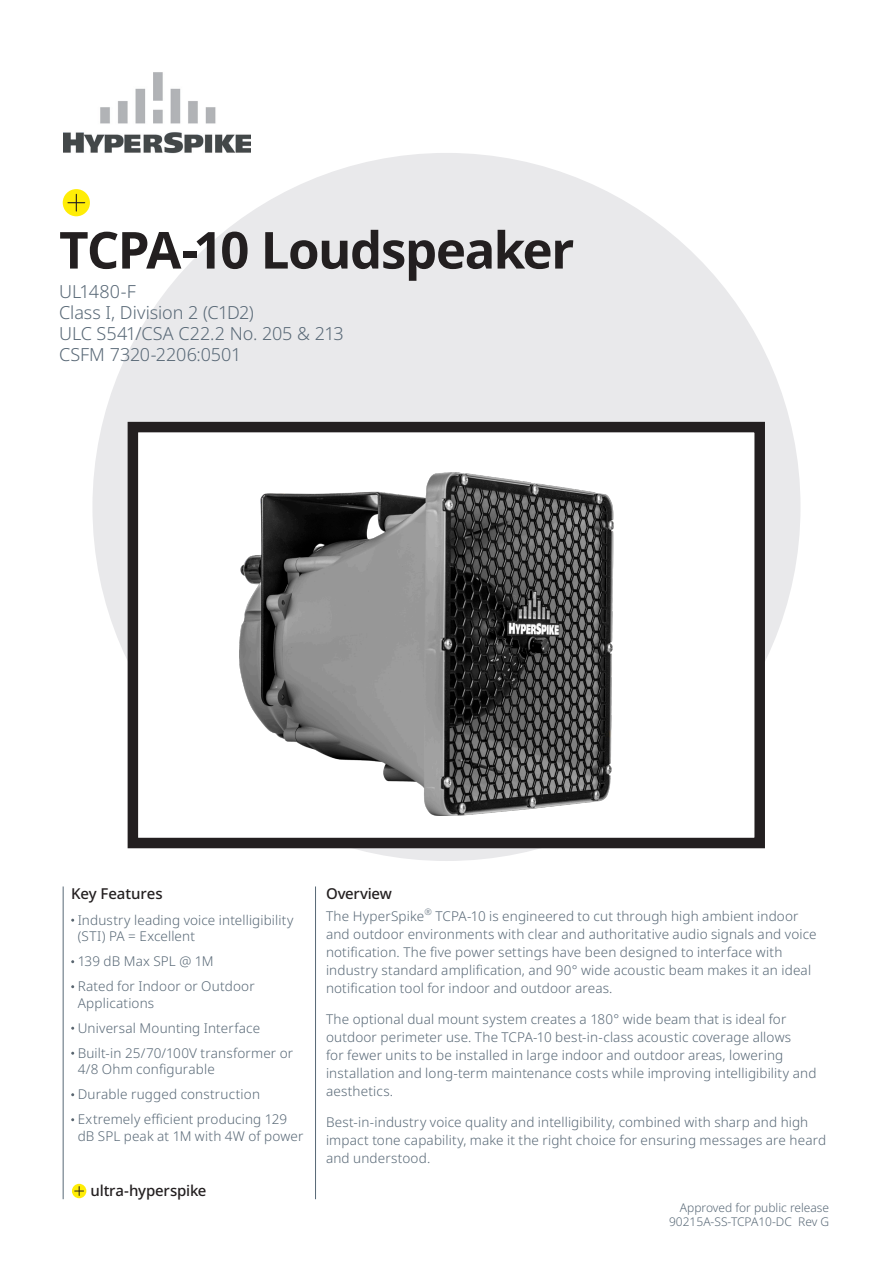
<style>
.page{position:relative;width:893px;height:1263px;background:#fff}
.page>*{position:absolute;margin:0;border:0;box-sizing:border-box;transform-origin:0 0}
.t1{font:700 51px "Noto Sans";letter-spacing:-.03em;color:#231f20}
.t2{font:300 18px "Noto Sans";letter-spacing:-.005em;color:#586876}
.t3{font:500 15px "Noto Sans";letter-spacing:-.01em;color:#231f20}
.t4{font:300 13.5px/18px "Noto Sans";letter-spacing:.01em;color:#586876}
.t5{font:300 12px/14.4px "Noto Sans";color:#586876;text-align:right}
</style>
<div class="page">
<div style="left:92px;top:153px;width:708px;height:708px;background:#e9e9eb;border-radius:50%"></div>
<div style="left:133px;top:427px;width:627px;height:416px;background:#fff"></div>
<div style="left:128px;top:422px;width:637px;height:426px;border:10px solid #231f20"></div>
<div style="left:72px;top:1184px;width:14px;height:14px;background:#ffed06;border-radius:50%"></div>
<svg style="left:75px;top:1186px;width:9px;height:9px"></svg>
<div style="left:63px;top:189px;width:27px;height:27px;background:#ffed06;border-radius:50%"></div>
<svg style="left:68px;top:194px;width:17px;height:17px"></svg>
<hr style="left:315px;top:886px;width:1px;height:313px;background:#586876">
<hr style="left:63px;top:886px;width:1px;height:313px;background:#586876">
<img style="left:64px;top:72px;width:186px;height:82px">
<img style="left:240px;top:472px;width:374px;height:343px">
<p class="t1" style="left:59px;top:214px;width:517px">TCPA-10 Loudspeaker</p>
<p class="t2" style="left:59px;top:279px;width:78px">UL1480-F</p>
<p class="t2" style="left:59px;top:300px;width:196px">Class I, Division 2 (C1D2)</p>
<p class="t2" style="left:59px;top:321px;width:286px">ULC S541/CSA C22.2 No. 205 &amp; 213</p>
<p class="t2" style="left:59px;top:342px;width:184px">CSFM 7320-2206:0501</p>
<p class="t3" style="left:71px;top:883px;width:93px">Key Features</p>
<p class="t4" style="left:78px;top:912px;width:217px;line-height:16.5px">Industry leading voice intelligibility (STI) PA = Excellent</p>
<p class="t4" style="left:78px;top:953px;width:137px">139 dB Max SPL @ 1M</p>
<p class="t4" style="left:78px;top:978px;width:178px;line-height:16.5px">Rated for Indoor or Outdoor<br>Applications</p>
<p class="t4" style="left:78px;top:1019px;width:184px">Universal Mounting Interface</p>
<p class="t4" style="left:78px;top:1045px;width:217px;line-height:16.5px">Built-in 25/70/100V transformer or<br>4/8 Ohm configurable</p>
<p class="t4" style="left:78px;top:1086px;width:184px">Durable rugged construction</p>
<p class="t4" style="left:78px;top:1111px;width:227px;line-height:16.5px">Extremely efficient producing 129 dB SPL peak at 1M with 4W of power</p>
<p class="t3" style="left:91px;top:1180px;width:117px">ultra-hyperspike</p>
<p class="t3" style="left:326px;top:883px;width:67px">Overview</p>
<p class="t4" style="left:326px;top:907px;width:492px">The HyperSpike<sup>®</sup> TCPA-10 is engineered to cut through high ambient indoor and outdoor environments with clear and authoritative audio signals and voice notification. The five power settings have been designed to interface with industry standard amplification, and 90° wide acoustic beam makes it an ideal notification tool for indoor and outdoor areas.</p>
<p class="t4" style="left:326px;top:1010px;width:492px">The optional dual mount system creates a 180° wide beam that is ideal for outdoor perimeter use. The TCPA-10 best-in-class acoustic coverage allows<br>for fewer units to be installed in large indoor and outdoor areas, lowering installation and long-term maintenance costs while improving intelligibility and aesthetics.</p>
<p class="t4" style="left:326px;top:1113px;width:502px">Best-in-industry voice quality and intelligibility, combined with sharp and high impact tone capability, make it the right choice for ensuring messages are heard and understood.</p>
<p class="t5" style="left:669px;top:1201px;width:162px">Approved for public release<br>90215A-SS-TCPA10-DC Rev G</p>
</div>
